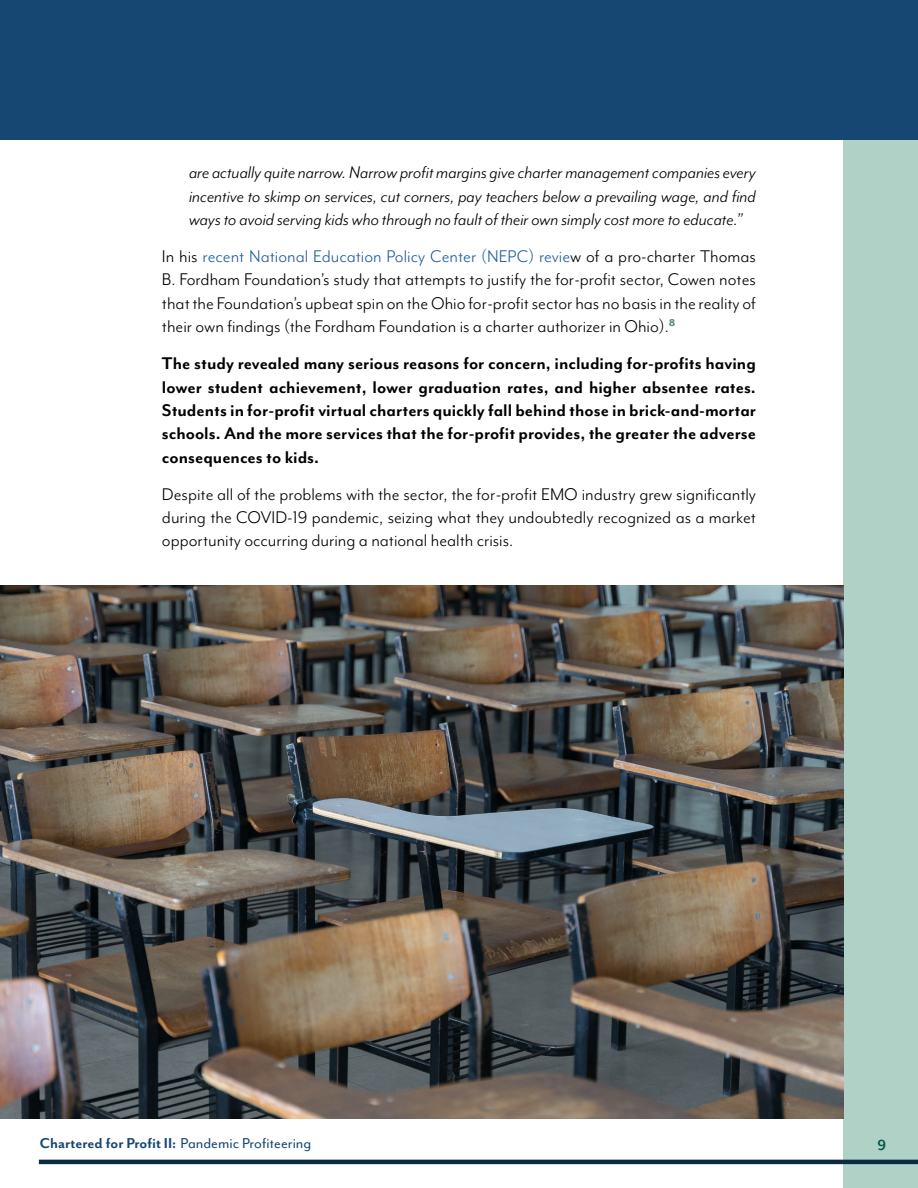
<style>
.page{position:relative;width:918px;height:1188px;background:#fff}
.page>*{position:absolute;margin:0;border:0;box-sizing:border-box;transform-origin:0 0}
.t1{font:19.5px/23.4px "Mr Eaves Mod OT";color:#000;text-align:justify}
.t2{font:700 19.5px/23.4px "Mr Eaves Mod OT";color:#000;text-align:justify}
.t3{font:italic 19.5px/23.4px "Mr Eaves Mod OT";color:#000;text-align:justify}
.t4{font:700 16.5px "Mr Eaves San OT";color:#164773}
.t5{font:700 16.5px "Mr Eaves San OT";color:#025951}
.s1{color:#215e9e}
.s2{font-family:"Mr Eaves Mod OT";font-weight:400}
</style>
<div class="page">
<div style="left:844px;top:130px;width:74px;height:1058px;background:#b0d1c5"></div>
<div style="left:0;top:0;width:918px;height:140px;background:#164773"></div>
<hr style="left:39px;top:1160px;width:879px;height:4px;background:#0b2b40">
<img style="left:0;top:585px;width:844px;height:534px">
<p class="t3" style="left:189px;top:161px;width:568px">are actually quite narrow. Narrow profit margins give charter management companies every incentive to skimp on services, cut corners, pay teachers below a prevailing wage, and find ways to avoid serving kids who through no fault of their own simply cost more to educate.”</p>
<p class="t1" style="left:162px;top:244px;width:596px">In his <span class="s1">recent National Education Policy Center (NEPC) revie</span>w of a pro-charter Thomas B. Fordham Foundation’s study that attempts to justify the for-profit sector, Cowen notes that the Foundation’s upbeat spin on the Ohio for-profit sector has no basis in the reality of their own findings (the Fordham Foundation is a charter authorizer in Ohio).<sup>8</sup></p>
<p class="t2" style="left:162px;top:351px;width:596px">The study revealed many serious reasons for concern, including for-profits having lower student achievement, lower graduation rates, and higher absentee rates.<br>Students in for-profit virtual charters quickly fall behind those in brick-and-mortar schools. And the more services that the for-profit provides, the greater the adverse consequences to kids.</p>
<p class="t1" style="left:162px;top:482px;width:596px">Despite all of the problems with the sector, the for-profit EMO industry grew significantly during the COVID-19 pandemic, seizing what they undoubtedly recognized as a market opportunity occurring during a national health crisis.</p>
<p class="t4" style="left:40px;top:1134px;width:273px">Chartered for Profit II: <span class="s2">Pandemic Profiteering</span></p>
<p class="t5" style="left:878px;top:1133px;width:10px">9</p>
</div>
